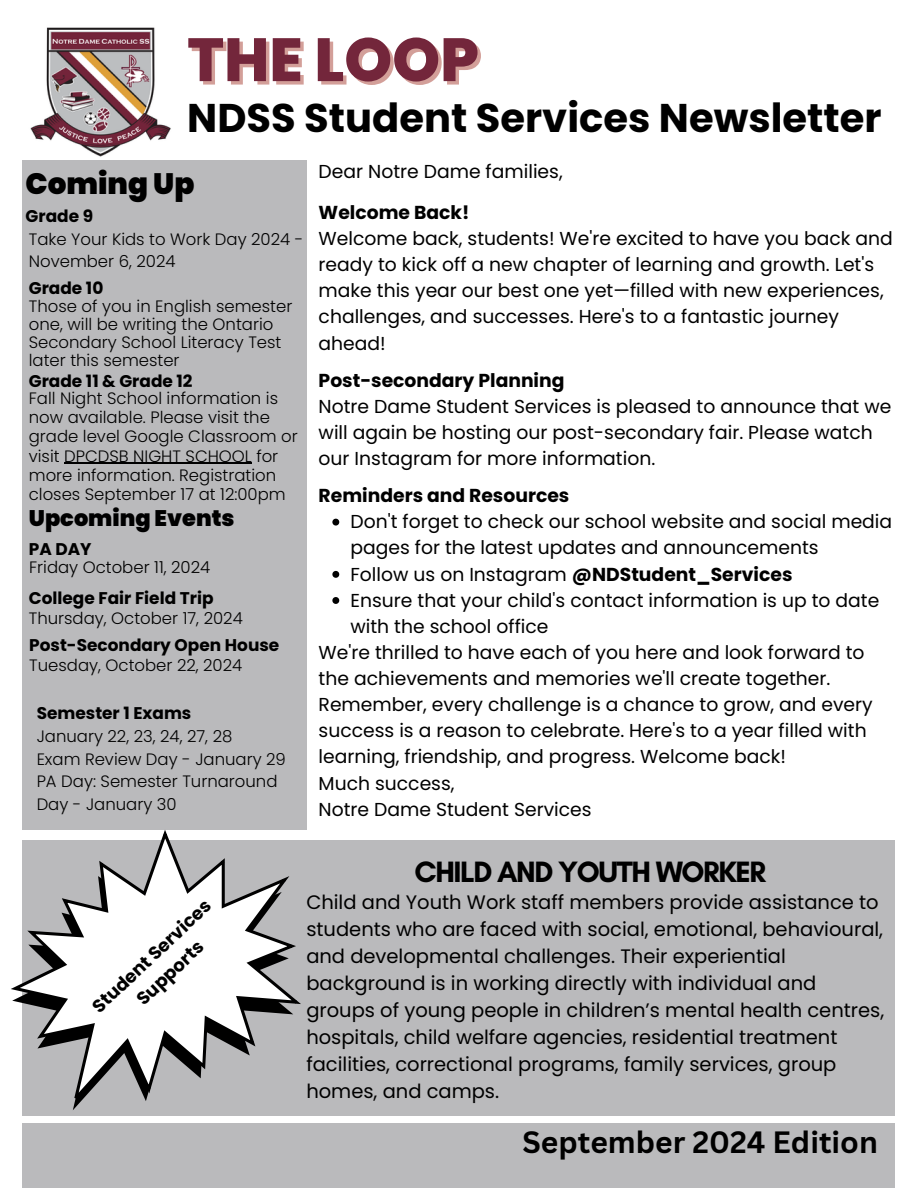
<style>
.page{position:relative;width:918px;height:1188px;background:#fff}
.page>*{position:absolute;margin:0;border:0;box-sizing:border-box;transform-origin:0 0}
.t1{font:800 60.9px "Poppins";color:#73263b}
.t2{font:700 40.05px "Poppins";color:#000}
.t3{font:700 30px "Canva Sans";color:#000}
.t4{font:700 30px "Glacial Indifference";letter-spacing:-.05em;color:#000}
.t5{font:900 29.4px "Poppins";color:#000}
.t6{font:900 22.5px "Poppins";color:#000}
.t7{font:19.5px/27px "Poppins";color:#000}
.t8{font:18.75px/26.1px "Poppins";color:#000}
.t9{font:700 18.75px "Poppins";color:#000}
.t10{font:700 18px/24.8px "Poppins";color:#000;text-align:center}
.t11{font:700 16.95px "Poppins";color:#000}
.t12{font:300 16.5px/19.2px "Poppins";color:#000}
.s1{font-weight:700}
</style>
<div class="page">
<img style="left:30px;top:27px;width:141px;height:130px">
<div style="left:22px;top:1123px;width:872px;height:65px;background:#bababc"></div>
<div style="left:22px;top:160px;width:284px;height:669px;background:#bababc"></div>
<svg style="left:332px;top:519px;width:7px;height:7px"></svg>
<svg style="left:332px;top:571px;width:7px;height:7px"></svg>
<svg style="left:332px;top:597px;width:7px;height:7px"></svg>
<div style="left:22px;top:841px;width:873px;height:275px;background:#bababc"></div>
<svg style="left:11px;top:829px;width:290px;height:280px"></svg>
<hr style="left:64px;top:463px;width:188px;height:1px;background:#000">
<h1 class="t1" style="left:187px;top:17px;width:293px">THE LOOP</h1>
<h2 class="t2" style="left:187px;top:90px;width:696px">NDSS Student Services Newsletter</h2>
<p class="t5" style="left:26px;top:163px;width:170px">Coming Up</p>
<p class="t11" style="left:26px;top:204px;width:69px">Grade 9</p>
<p class="t12" style="left:29px;top:228px;width:276px;line-height:22.5px">Take Your Kids to Work Day 2024 -<br>November 6, 2024</p>
<p class="t11" style="left:29px;top:276px;width:76px">Grade 10</p>
<p class="t12" style="left:29px;top:298px;width:265px;line-height:18px">Those of you in English semester one, will be writing the Ontario<br>Secondary School Literacy Test later this semester</p>
<p class="t11" style="left:29px;top:369px;width:165px">Grade 11 &amp; Grade 12</p>
<p class="t12" style="left:29px;top:389px;width:270px">Fall Night School information is now available. Please visit the grade level Google Classroom or visit DPCDSB NIGHT SCHOOL for more information. Registration closes September 17 at 12:00pm</p>
<p class="t6" style="left:29px;top:503px;width:207px">Upcoming Events</p>
<p class="t11" style="left:29px;top:537px;width:64px">PA DAY</p>
<p class="t12" style="left:29px;top:558px;width:183px">Friday October 11, 2024</p>
<p class="t11" style="left:29px;top:586px;width:186px">College Fair Field Trip</p>
<h6 class="t12" style="left:29px;top:608px;width:215px">Thursday, October 17, 2024</h6>
<p class="t11" style="left:29px;top:633px;width:252px">Post-Secondary Open House</p>
<p class="t12" style="left:29px;top:655px;width:215px">Tuesday, October 22, 2024</p>
<p class="t11" style="left:37px;top:701px;width:156px">Semester 1 Exams</p>
<h6 class="t12" style="left:37px;top:727px;width:197px">January 22, 23, 24, 27, 28</h6>
<p class="t12" style="left:37px;top:750px;width:251px">Exam Review Day - January 29</p>
<p class="t12" style="left:37px;top:770px;width:242px;line-height:22.5px">PA Day: Semester Turnaround<br>Day - January 30</p>
<p class="t8" style="left:319px;top:158px;width:246px">Dear Notre Dame families,</p>
<p class="t9" style="left:319px;top:199px;width:152px">Welcome Back!</p>
<p class="t8" style="left:319px;top:225px;width:576px">Welcome back, students! We're excited to have you back and ready to kick off a new chapter of learning and growth. Let's make this year our best one yet—filled with new experiences, challenges, and successes. Here's to a fantastic journey ahead!</p>
<p class="t9" style="left:319px;top:367px;width:247px">Post-secondary Planning</p>
<p class="t8" style="left:319px;top:393px;width:574px">Notre Dame Student Services is pleased to announce that we will again be hosting our post-secondary fair. Please watch our Instagram for more information.</p>
<p class="t9" style="left:319px;top:482px;width:252px">Reminders and Resources</p>
<h5 class="t8" style="left:351px;top:509px;width:543px">Don't forget to check our school website and social media pages for the latest updates and announcements</h5>
<p class="t8" style="left:351px;top:561px;width:443px">Follow us on Instagram <span class="s1">@NDStudent_Services</span></p>
<p class="t8" style="left:351px;top:587px;width:530px">Ensure that your child's contact information is up to date with the school office</p>
<p class="t8" style="left:319px;top:639px;width:556px">We're thrilled to have each of you here and look forward to the achievements and memories we'll create together.<br>Remember, every challenge is a chance to grow, and every success is a reason to celebrate. Here's to a year filled with learning, friendship, and progress. Welcome back!</p>
<p class="t8" style="left:319px;top:770px;width:137px">Much success,</p>
<p class="t8" style="left:319px;top:796px;width:274px">Notre Dame Student Services</p>
<h3 class="t10" style="left:86px;top:1000px;width:157px;rotate:-43deg">Student Services<br>Supports</h3>
<p class="t4" style="left:415px;top:854px;width:353px">CHILD AND YOUTH WORKER</p>
<p class="t7" style="left:306px;top:888px;width:579px">Child and Youth Work staff members provide assistance to students who are faced with social, emotional, behavioural, and developmental challenges. Their experiential background is in working directly with individual and groups of young people in children’s mental health centres, hospitals, child welfare agencies, residential treatment facilities, correctional programs, family services, group homes, and camps.</p>
<h4 class="t3" style="left:523px;top:1121px;width:357px">September 2024 Edition</h4>
</div>
